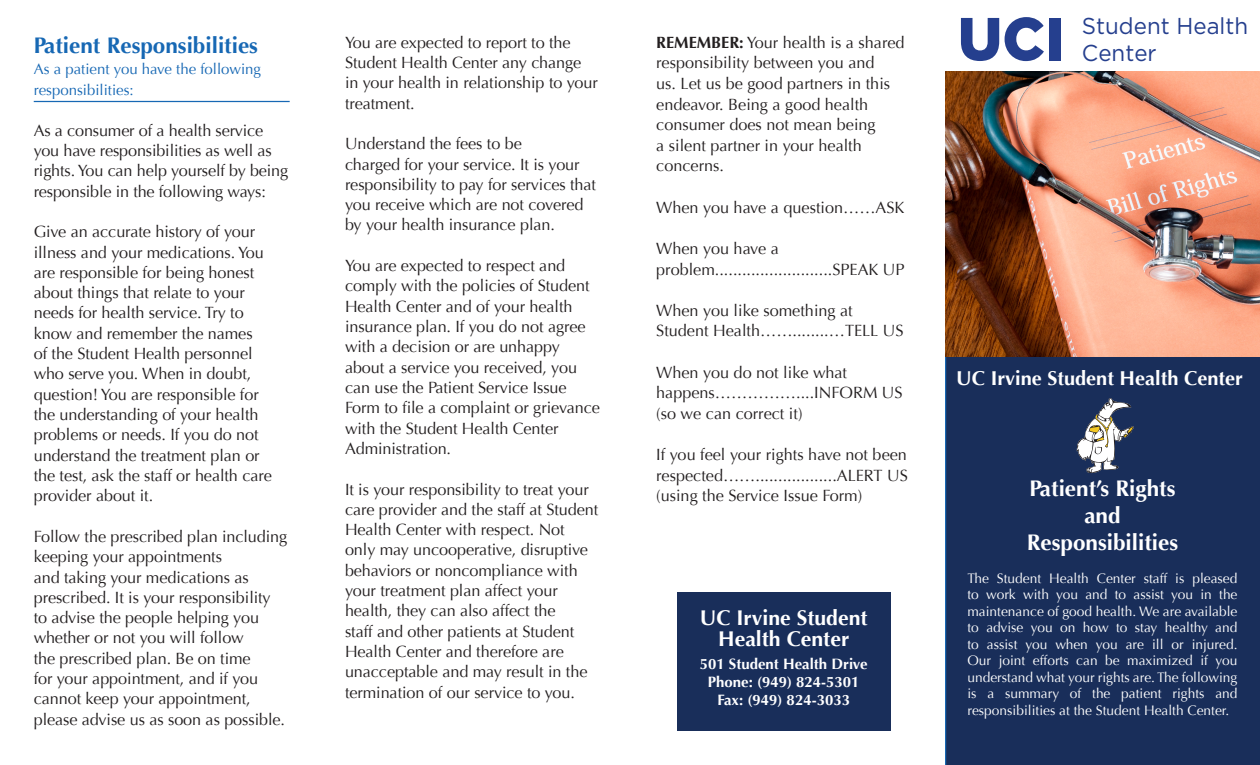
<style>
.page{position:relative;width:1260px;height:765px;background:#fff}
.page>*{position:absolute;margin:0;border:0;box-sizing:border-box;transform-origin:0 0}
.t1{font:900 60.5px "Gotham";color:#253f8e}
.t2{font:23px/26.4px "Gotham";color:#253f8e}
.t3{font:700 22.5px "Optima";color:#fff}
.t4{font:700 22.5px "Optima";color:#1768b4}
.t5{font:700 21.25px/21.2px "Optima";color:#fff;text-align:center}
.t6{font:700 20px "Optima";color:#fff}
.t7{font:16.25px/20.2px "Optima";letter-spacing:-.005em;color:#231f20}
.t8{font:700 15px "Optima";color:#fff}
.t9{font:15px/20.6px "Optima";color:#1768b4}
.t10{font:13.75px/16.5px "Optima";color:#fff;text-align:justify}
.s1{font-weight:700}
</style>
<div class="page">
<div style="left:945px;top:356px;width:315px;height:409px;background:#192e5a"></div>
<svg style="left:1077px;top:398px;width:58px;height:77px"></svg>
<img style="left:945px;top:71px;width:315px;height:285px">
<hr style="left:34px;top:101px;width:256px;height:1px;background:#1768b4">
<div style="left:677px;top:593px;width:213px;height:138px;background:#192e5a"></div>
<p class="t4" style="left:34px;top:33px;width:226px">Patient Responsibilities</p>
<p class="t9" style="left:34px;top:59px;width:229px">As a patient you have the following responsibilities:</p>
<p class="t7" style="left:34px;top:120px;width:256px">As a consumer of a health service you have responsibilities as well as rights. You can help yourself by being responsible in the following ways:</p>
<p class="t7" style="left:34px;top:222px;width:240px">Give an accurate history of your illness and your medications. You are responsible for being honest about things that relate to your needs for health service. Try to know and remember the names<br>of the Student Health personnel who serve you. When in doubt, question! You are responsible for the understanding of your health problems or needs. If you do not understand the treatment plan or the test, ask the staff or health care provider about it.</p>
<p class="t7" style="left:34px;top:526px;width:255px">Follow the prescribed plan including keeping your appointments<br>and taking your medications as prescribed. It is your responsibility to advise the people helping you whether or not you will follow<br>the prescribed plan. Be on time<br>for your appointment, and if you cannot keep your appointment, please advise us as soon as possible.</p>
<p class="t7" style="left:345px;top:32px;width:254px">You are expected to report to the<br>Student Health Center any change in your health in relationship to your treatment.</p>
<p class="t7" style="left:345px;top:134px;width:253px">Understand the fees to be<br>charged for your service. It is your responsibility to pay for services that you receive which are not covered by your health insurance plan.</p>
<p class="t7" style="left:345px;top:256px;width:257px">You are expected to respect and comply with the policies of Student<br>Health Center and of your health insurance plan. If you do not agree with a decision or are unhappy about a service you received, you can use the Patient Service Issue<br>Form to file a complaint or grievance with the Student Health Center<br>Administration.</p>
<p class="t7" style="left:345px;top:479px;width:255px">It is your responsibility to treat your care provider and the staff at Student Health Center with respect. Not only may uncooperative, disruptive behaviors or noncompliance with your treatment plan affect your health, they can also affect the<br>staff and other patients at Student Health Center and therefore are unacceptable and may result in the termination of our service to you.</p>
<p class="t7" style="left:656px;top:32px;width:250px;line-height:20.6px"><span class="s1">REMEMBER:</span> Your health is a shared responsibility between you and<br>us. Let us be good partners in this endeavor. Being a good health consumer does not mean being<br>a silent partner in your health concerns.</p>
<p class="t7" style="left:656px;top:197px;width:250px">When you have a question……ASK</p>
<p class="t7" style="left:656px;top:238px;width:250px;line-height:20.6px">When you have a problem..........................SPEAK UP</p>
<p class="t7" style="left:656px;top:300px;width:198px">When you like something at</p>
<p class="t7" style="left:656px;top:321px;width:249px">Student Health……........…TELL US</p>
<p class="t7" style="left:656px;top:362px;width:248px;line-height:20.6px">When you do not like what happens……………....INFORM US (so we can correct it)</p>
<p class="t7" style="left:656px;top:445px;width:253px;line-height:20.6px;text-align:justify">If you feel your rights have not been respected……..................ALERT US (using the Service Issue Form)</p>
<p class="t5" style="left:700px;top:607px;width:169px">UC Irvine Student<br>Health Center</p>
<p class="t8" style="left:700px;top:655px;width:169px">501 Student Health Drive</p>
<p class="t8" style="left:708px;top:673px;width:153px">Phone: (949) 824-5301</p>
<p class="t8" style="left:717px;top:691px;width:134px">Fax: (949) 824-3033</p>
<h1 class="t1" style="left:958px;top:-3px;width:108px">UCI</h1>
<h2 class="t2" style="left:1082px;top:12px;width:168px">Student Health<br>Center</h2>
<p class="t6" style="left:956px;top:366px;width:288px">UC Irvine Student Health Center</p>
<p class="t3" style="left:1030px;top:475px;width:147px">Patient’s Rights</p>
<p class="t3" style="left:1084px;top:502px;width:38px">and</p>
<p class="t3" style="left:1027px;top:529px;width:153px">Responsibilities</p>
<p class="t10" style="left:968px;top:570px;width:272px">The Student Health Center staff is pleased to work with you and to assist you in the maintenance of good health. We are available to advise you on how to stay healthy and to assist you when you are ill or injured.<br>Our joint efforts can be maximized if you understand what your rights are. The following is a summary of the patient rights and responsibilities at the Student Health Center.</p>
</div>
